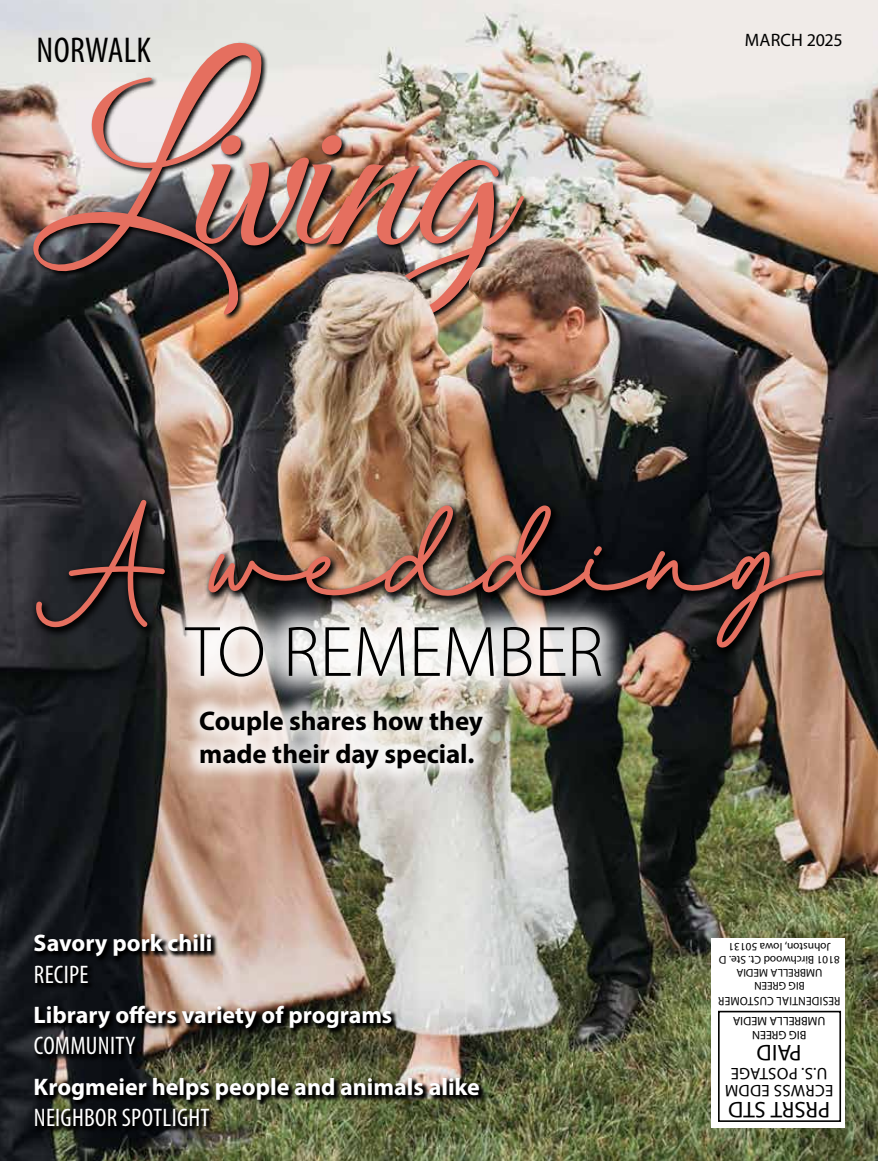
<style>
.page{position:relative;width:878px;height:1161px;background:#fff}
.page>*{position:absolute;margin:0;border:0;box-sizing:border-box;transform-origin:0 0}
.t1{font:236.55px "Great Vibes";color:#e56f5f}
.t2{font:141px "Jakarta Signature";color:#e56f5f}
.t3{font:300 72px "Myriad Pro";letter-spacing:-.005em;color:#000}
.t4{font:condensed 36px "Myriad Pro";letter-spacing:.01em;color:#000}
.t5{font:700 27px/33px "Myriad Pro";letter-spacing:-.005em;color:#000}
.t6{font:condensed 25.5px "Myriad Pro";letter-spacing:.01em;color:#fff}
.t7{font:700 24px "Myriad Pro";color:#fff}
.t8{font:22.8px "Myriad Pro";color:#000}
.t9{font:18px "Myriad Pro";color:#000}
.t10{font:16.8px/16.8px "Myriad Pro";letter-spacing:.02em;color:#000;text-align:center}
.t11{font:12.15px/13.6px "Myriad Pro";color:#000;text-align:center}
.t12{font:12.15px "Myriad Pro";letter-spacing:.02em;color:#000;scale:.94 1}
.t13{font:11.4px/12.9px "Myriad Pro";color:#000;text-align:center}
</style>
<div class="page">
<img style="left:0;top:0;width:878px;height:237px">
<img style="left:32px;top:41px;width:499px;height:196px">
<img style="left:0;top:237px;width:878px;height:924px">
<img style="left:33px;top:933px;width:454px;height:200px">
<div style="left:711px;top:938px;width:134px;height:190px;background:#fff"></div>
<div style="left:718px;top:1011px;width:123px;height:111px;border:2px solid #000"></div>
<div style="left:182px;top:692px;width:319px;height:95px;background:#fff;opacity:.8"></div>
<img style="left:31px;top:495px;width:802px;height:164px">
<div style="left:154px;top:595px;width:478px;height:113px;background:#fff;opacity:.9"></div>
<h1 class="t1" style="left:35px;top:43px;width:473px">Living</h1>
<p class="t9" style="left:744px;top:29px;width:99px">MARCH 2025</p>
<h3 class="t4" style="left:36px;top:29px;width:116px">NORWALK</h3>
<h2 class="t2" style="left:36px;top:472px;width:785px">A wedding</h2>
<h3 class="t3" style="left:186px;top:612px;width:419px">TO REMEMBER</h3>
<p class="t5" style="left:199px;top:703px;width:285px">Couple shares how they made their day special.</p>
<p class="t7" style="left:34px;top:928px;width:180px">Savory pork chili</p>
<p class="t6" style="left:34px;top:959px;width:56px">RECIPE</p>
<p class="t7" style="left:34px;top:999px;width:360px">Library offers variety of programs</p>
<p class="t6" style="left:34px;top:1030px;width:103px">COMMUNITY</p>
<p class="t7" style="left:34px;top:1071px;width:448px">Krogmeier helps people and animals alike</p>
<p class="t6" style="left:34px;top:1102px;width:177px">NEIGHBOR SPOTLIGHT</p>
<p class="t8" style="left:830px;top:1123px;width:104px;rotate:-180deg">PRSRT STD</p>
<p class="t13" style="left:839px;top:993px;width:122px;rotate:-180deg">BIG GREEN<br>UMBRELLA MEDIA<br>8101 Birchwood Ct. Ste. D<br>Johnston, Iowa 50131</p>
<p class="t12" style="left:840px;top:1008px;width:131px;rotate:-180deg">RESIDENTIAL CUSTOMER</p>
<p class="t11" style="left:825px;top:1042px;width:94px;rotate:-180deg">BIG GREEN<br>UMBRELLA MEDIA</p>
<p class="t8" style="left:801px;top:1067px;width:46px;rotate:-180deg">PAID</p>
<p class="t10" style="left:833px;top:1099px;width:110px;rotate:-180deg">ECRWSS EDDM<br>U.S. POSTAGE</p>
</div>
